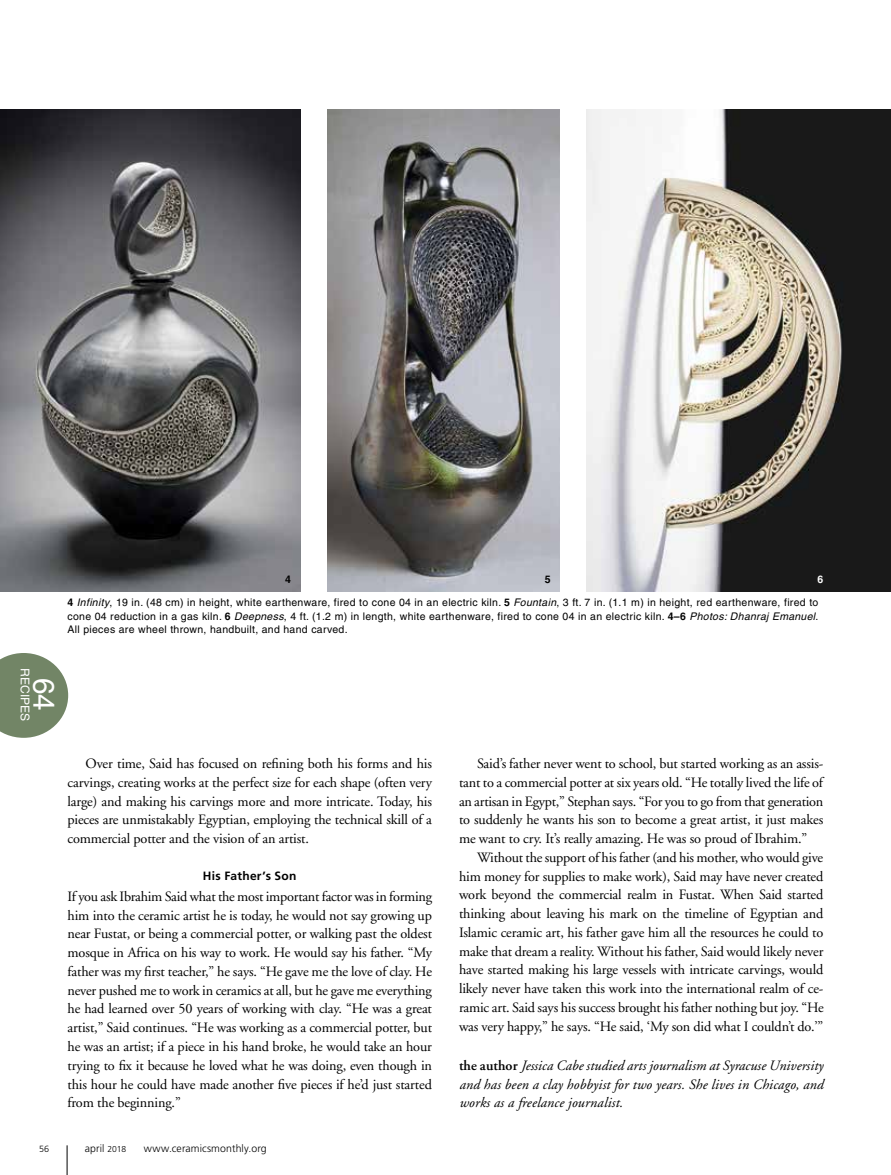
<style>
.page{position:relative;width:891px;height:1175px;background:#fff}
.page>*{position:absolute;margin:0;border:0;box-sizing:border-box;transform-origin:0 0}
.t1{font:29.7px "Helvetica";color:#fff}
.t2{font:14.25px/18.8px "Adobe Garamond";letter-spacing:-.01em;color:#000;text-align:justify}
.t3{font:italic 14.25px/18.8px "Adobe Garamond";letter-spacing:.01em;color:#000;text-align:justify}
.t4{font:700 12px "Frutiger";letter-spacing:.025em;color:#000}
.t5{font:12px "Helvetica";letter-spacing:-.01em;color:#fff}
.t6{font:10.5px/13.5px "Helvetica";letter-spacing:.03em;color:#000;text-align:justify}
.t7{font:300 10.5px "Frutiger";letter-spacing:.01em;color:#000}
.t8{font:700 10.5px "Helvetica";color:#000}
.t9{font:700 10.5px "Helvetica";color:#fff}
.t10{font:300 9px "Frutiger";color:#000}
.s1{font-weight:700}
.s2{font-style:italic}
.s3{font-weight:600;font-style:normal}
.s4{font-size:8.55px}
</style>
<div class="page">
<svg style="left:67px;top:1145px;width:1px;height:29px"></svg>
<img style="left:327px;top:110px;width:233px;height:482px">
<img style="left:587px;top:110px;width:304px;height:482px">
<img style="left:0;top:110px;width:300px;height:482px">
<svg style="left:0;top:653px;width:68px;height:85px;background:#88987e"></svg>
<p class="t8" style="left:285px;top:572px;width:7px">4</p>
<p class="t8" style="left:545px;top:572px;width:7px">5</p>
<p class="t9" style="left:818px;top:572px;width:7px">6</p>
<p class="t6" style="left:68px;top:595px;width:753px"><span class="s1">4</span> <span class="s2">Infinity</span>, 19 in. (48 cm) in height, white earthenware, fired to cone 04 in an electric kiln. <span class="s1">5</span> <span class="s2">Fountain</span>, 3 ft. 7 in. (1.1 m) in height, red earthenware, fired to cone 04 reduction in a gas kiln. <span class="s1">6</span> <span class="s2">Deepness</span>, 4 ft. (1.2 m) in length, white earthenware, fired to cone 04 in an electric kiln. <span class="s1">4–6</span> <span class="s2">Photos: Dhanraj Emanuel</span>.<br>All pieces are wheel thrown, handbuilt, and hand carved.</p>
<p class="t5" style="left:32px;top:668px;width:54px;rotate:90deg">RECIPES</p>
<h1 class="t1" style="left:61px;top:678px;width:34px;rotate:90deg">64</h1>
<p class="t2" style="left:68px;top:754px;width:366px;text-indent:18px">Over time, Said has focused on refining both his forms and his carvings, creating works at the perfect size for each shape (often very large) and making his carvings more and more intricate. Today, his pieces are unmistakably Egyptian, employing the technical skill of a commercial potter and the vision of an artist.</p>
<p class="t4" style="left:203px;top:868px;width:95px">His Father’s Son</p>
<p class="t2" style="left:68px;top:887px;width:366px">If you ask Ibrahim Said what the most important factor was in forming him into the ceramic artist he is today, he would not say growing up near Fustat, or being a commercial potter, or walking past the oldest mosque in Africa on his way to work. He would say his father. “My father was my first teacher,” he says. “He gave me the love of clay. He never pushed me to work in ceramics at all, but he gave me everything he had learned over 50 years of working with clay. “He was a great artist,” Said continues. “He was working as a commercial potter, but he was an artist; if a piece in his hand broke, he would take an hour trying to fix it because he loved what he was doing, even though in this hour he could have made another five pieces if he’d just started from the beginning.”</p>
<p class="t2" style="left:459px;top:754px;width:366px;text-indent:18px">Said’s father never went to school, but started working as an assis&shy;tant to a commercial potter at six years old. “He totally lived the life of an artisan in Egypt,” Stephan says. “For you to go from that generation to suddenly he wants his son to become a great artist, it just makes me want to cry. It’s really amazing. He was so proud of Ibrahim.”</p>
<p class="t2" style="left:459px;top:848px;width:366px;text-indent:18px">Without the support of his father (and his mother, who would give him money for supplies to make work), Said may have never created work beyond the commercial realm in Fustat. When Said started thinking about leaving his mark on the timeline of Egyptian and Islamic ceramic art, his father gave him all the resources he could to make that dream a reality. Without his father, Said would likely never have started making his large vessels with intricate carvings, would likely never have taken this work into the international realm of ce&shy;ramic art. Said says his success brought his father nothing but joy. “He was very happy,” he says. “He said, ‘My son did what I couldn’t do.’”</p>
<p class="t3" style="left:459px;top:1056px;width:366px"><span class="s3">the author</span> Jessica Cabe studied arts journalism at Syracuse University and has been a clay hobbyist for two years. She lives in Chicago, and works as a freelance journalist.</p>
<p class="t10" style="left:39px;top:1143px;width:12px">56</p>
<p class="t7" style="left:85px;top:1142px;width:43px">april <span class="s4">2018</span></p>
<p class="t7" style="left:144px;top:1142px;width:125px">www.ceramicsmonthly.org</p>
</div>
